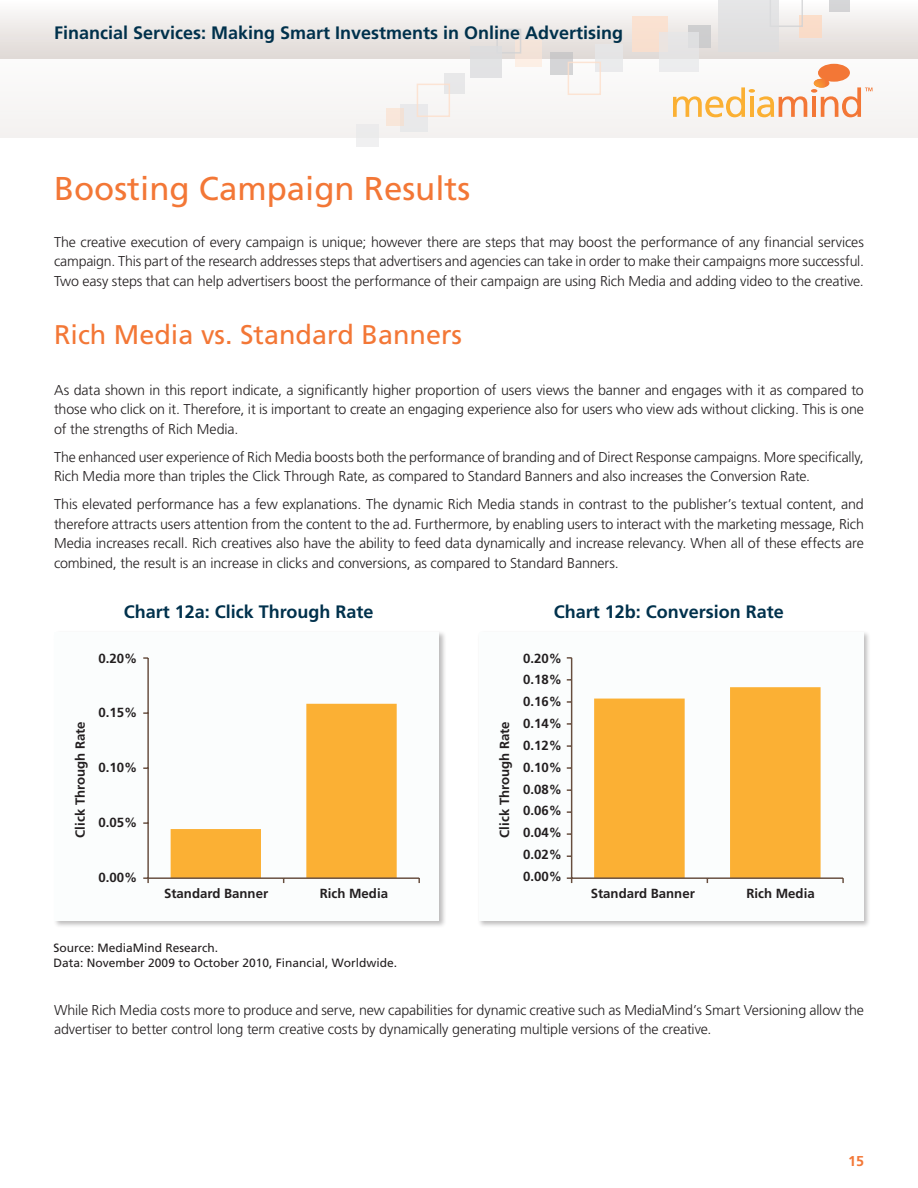
<style>
.page{position:relative;width:918px;height:1188px;background:#fff}
.page>*{position:absolute;margin:0;border:0;box-sizing:border-box;transform-origin:0 0}
.t1{font:33px "Frutiger LT Std";color:#f37736}
.t2{font:27px "Frutiger LT Std";color:#f37736}
.t3{font:700 18px "Frutiger LT Std";color:#00314c}
.t4{font:300 14.25px/19.5px "Frutiger LT Std";letter-spacing:-.01em;color:#231f20;text-align:justify}
.t5{font:700 14.25px "Frutiger LT Std";color:#f37736}
.t6{font:700 13.2px/21.8px "Frutiger LT Std";color:#231f20;text-align:justify}
.t7{font:12px/15px "Frutiger LT Std";color:#231f20}
</style>
<div class="page">
<div style="left:53px;top:630px;width:394px;height:298px;background:#231f20;opacity:.3"></div>
<div style="left:55px;top:632px;width:384px;height:289px;background:#fbfdfd"></div>
<div style="left:478px;top:630px;width:393px;height:298px;background:#231f20;opacity:.3"></div>
<div style="left:479px;top:632px;width:385px;height:289px;background:#fbfdfd"></div>
<hr style="left:147px;top:658px;width:2px;height:220px;background:#674e3f">
<hr style="left:148px;top:877px;width:271px;height:2px;background:#674e3f">
<svg style="left:171px;top:704px;width:226px;height:179px"></svg>
<svg style="left:143px;top:877px;width:6px;height:6px"></svg>
<hr style="left:571px;top:658px;width:1px;height:220px;background:#674e3f">
<hr style="left:572px;top:877px;width:271px;height:2px;background:#674e3f">
<svg style="left:594px;top:687px;width:227px;height:196px"></svg>
<svg style="left:567px;top:877px;width:5px;height:6px"></svg>
<div style="left:0;top:0;width:918px;height:137px;background:#f8f6f5"></div>
<div style="left:0;top:0;width:918px;height:58px;background:linear-gradient(to bottom,#fdfdfd,#dfd9d5)"></div>
<div style="left:632px;top:16px;width:36px;height:36px;background:#fddfcb"></div>
<div style="left:515px;top:41px;width:27px;height:26px;background:#f4e3d9"></div>
<div style="left:596px;top:45px;width:27px;height:27px;background:#e6e7e9"></div>
<div style="left:400px;top:105px;width:27px;height:27px;background:#e6e7e9"></div>
<div style="left:551px;top:52px;width:22px;height:22px;background:linear-gradient(to bottom,#cac8c9,#dad9da)"></div>
<div style="left:356px;top:124px;width:22px;height:22px;background:#e6e7e9"></div>
<div style="left:386px;top:108px;width:17px;height:17px;background:#f9e6da"></div>
<div style="left:829px;top:0;width:21px;height:11px;background:#d5d5d7"></div>
<div style="left:689px;top:25px;width:22px;height:23px;background:#cecdcf"></div>
<div style="left:444px;top:73px;width:20px;height:21px;background:#e8e7e9"></div>
<div style="left:799px;top:15px;width:23px;height:22px;background:#fadcc9"></div>
<svg style="left:779px;top:0;width:24px;height:27px"></svg>
<div style="left:496px;top:29px;width:25px;height:25px;border:2px solid #d1d2d4"></div>
<div style="left:568px;top:62px;width:33px;height:33px;border:2px solid #fddfcb"></div>
<div style="left:417px;top:84px;width:33px;height:33px;border:2px solid #fddfcb"></div>
<div style="left:659px;top:32px;width:40px;height:40px;background:#e6e7e9"></div>
<div style="left:470px;top:46px;width:32px;height:32px;background:#dcdddf"></div>
<div style="left:719px;top:0;width:60px;height:52px;background:#dcdddf"></div>
<svg style="left:673px;top:64px;width:200px;height:53px"></svg>
<p class="t3" style="left:54px;top:22px;width:571px">Financial Services: Making Smart Investments in Online Advertising</p>
<h1 class="t1" style="left:54px;top:169px;width:418px">Boosting Campaign Results</h1>
<p class="t4" style="left:54px;top:232px;width:812px">The creative execution of every campaign is unique; however there are steps that may boost the performance of any financial services campaign. This part of the research addresses steps that advertisers and agencies can take in order to make their campaigns more successful.<br>Two easy steps that can help advertisers boost the performance of their campaign are using Rich Media and adding video to the creative.</p>
<h2 class="t2" style="left:54px;top:319px;width:410px">Rich Media vs. Standard Banners</h2>
<p class="t4" style="left:54px;top:380px;width:811px">As data shown in this report indicate, a significantly higher proportion of users views the banner and engages with it as compared to those who click on it. Therefore, it is important to create an engaging experience also for users who view ads without clicking. This is one of the strengths of Rich Media.</p>
<p class="t4" style="left:54px;top:447px;width:811px">The enhanced user experience of Rich Media boosts both the performance of branding and of Direct Response campaigns. More specifically,<br>Rich Media more than triples the Click Through Rate, as compared to Standard Banners and also increases the Conversion Rate.</p>
<p class="t4" style="left:54px;top:495px;width:811px">This elevated performance has a few explanations. The dynamic Rich Media stands in contrast to the publisher’s textual content, and therefore attracts users attention from the content to the ad. Furthermore, by enabling users to interact with the marketing message, Rich Media increases recall. Rich creatives also have the ability to feed data dynamically and increase relevancy. When all of these effects are combined, the result is an increase in clicks and conversions, as compared to Standard Banners.</p>
<p class="t3" style="left:124px;top:601px;width:251px">Chart 12a: Click Through Rate</p>
<p class="t3" style="left:554px;top:601px;width:232px">Chart 12b: Conversion Rate</p>
<p class="t6" style="left:98px;top:647px;width:40px">0.20%</p>
<p class="t6" style="left:98px;top:702px;width:40px">0.15%</p>
<p class="t6" style="left:69px;top:838px;width:118px;rotate:-90deg">Click Through Rate</p>
<p class="t6" style="left:494px;top:838px;width:118px;rotate:-90deg">Click Through Rate</p>
<p class="t6" style="left:98px;top:757px;width:40px">0.10%</p>
<p class="t6" style="left:98px;top:812px;width:40px">0.05%</p>
<p class="t6" style="left:98px;top:867px;width:40px">0.00%</p>
<p class="t6" style="left:523px;top:647px;width:40px">0.20% 0.18% 0.16% 0.14% 0.12% 0.10% 0.08% 0.06% 0.04% 0.02% 0.00%</p>
<p class="t6" style="left:164px;top:882px;width:106px">Standard Banner</p>
<p class="t6" style="left:320px;top:882px;width:70px">Rich Media</p>
<p class="t6" style="left:591px;top:882px;width:106px">Standard Banner</p>
<p class="t6" style="left:746px;top:882px;width:70px">Rich Media</p>
<p class="t7" style="left:54px;top:940px;width:345px">Source: MediaMind Research.<br>Data: November 2009 to October 2010, Financial, Worldwide.</p>
<p class="t4" style="left:54px;top:1000px;width:811px">While Rich Media costs more to produce and serve, new capabilities for dynamic creative such as MediaMind’s Smart Versioning allow the advertiser to better control long term creative costs by dynamically generating multiple versions of the creative.</p>
<p class="t5" style="left:848px;top:1153px;width:17px">15</p>
</div>
